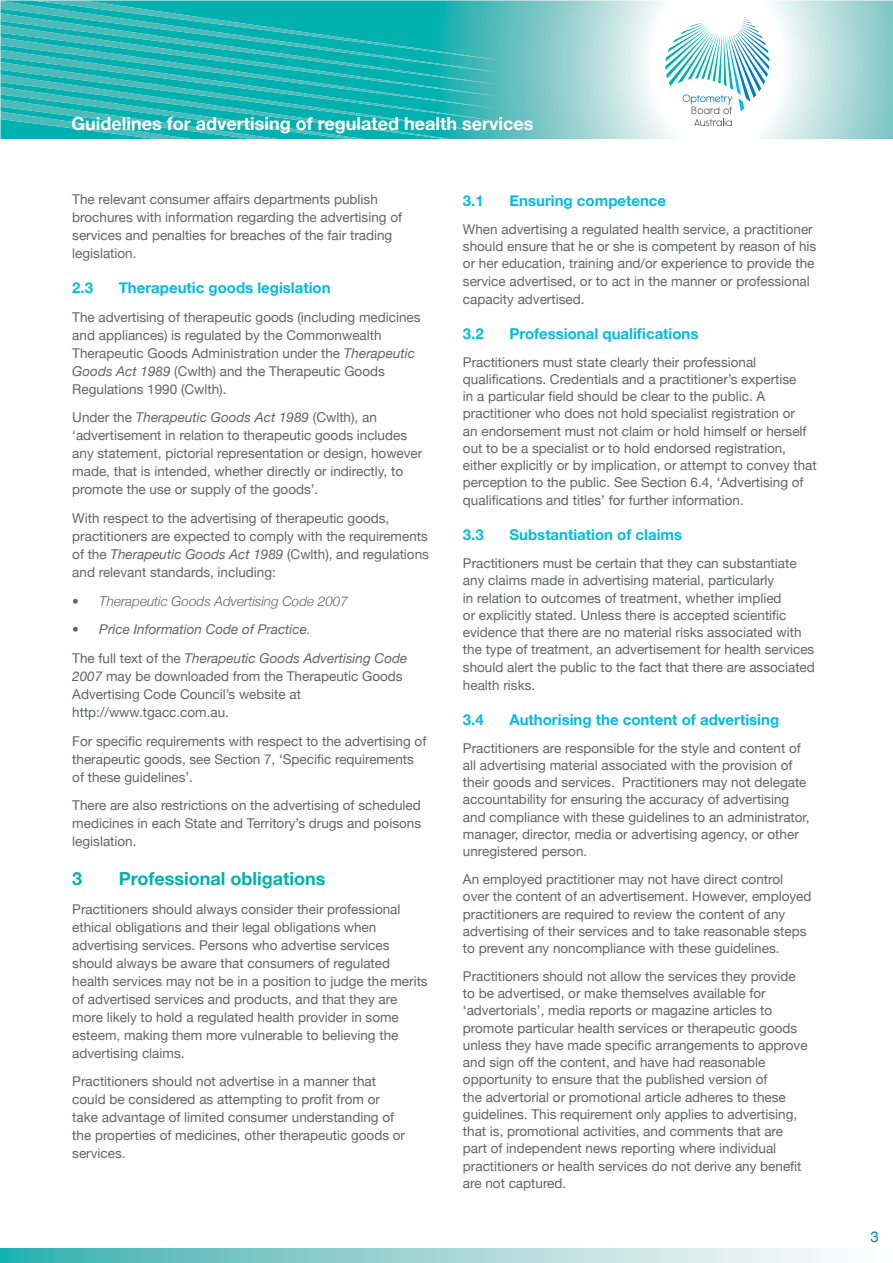
<style>
.page{position:relative;width:893px;height:1263px;background:#fff}
.page>*{position:absolute;margin:0;border:0;box-sizing:border-box;transform-origin:0 0}
.t1{font:700 18px "Helvetica Neue";color:#fff}
.t2{font:700 18px "Helvetica Neue";color:#00b1b0}
.t3{font:700 15px "Helvetica Neue";color:#00bce4}
.t4{font:15px "Helvetica Neue";color:#007dc3}
.t5{font:13.5px/18px "Helvetica Neue";color:#636466}
.t6{font:italic 13.5px/28.7px "Helvetica Neue";color:#636466}
.t7{font:italic 300 13.5px "Helvetica Neue";color:#636466}
.s1{font-style:italic}
.s2{font-weight:300}
.s3{font-style:normal}
</style>
<div class="page">
<svg style="left:503px;top:1px;width:390px;height:138px"></svg>
<svg style="left:1px;top:1px;width:502px;height:138px;background:#21b5b4"></svg>
<svg style="left:1px;top:1249px;width:834px;height:14px;background:#9bd4d4"></svg>
<svg style="left:665px;top:18px;width:104px;height:108px"></svg>
<h1 class="t1" style="left:71px;top:112px;width:463px">Guidelines for advertising of regulated health services</h1>
<p class="t5" style="left:72px;top:190px;width:331px">The relevant consumer affairs departments publish brochures with information regarding the advertising of services and penalties for breaches of the fair trading legislation.</p>
<p class="t3" style="left:72px;top:279px;width:22px">2.3</p>
<p class="t3" style="left:119px;top:279px;width:213px">Therapeutic goods legislation</p>
<p class="t5" style="left:72px;top:308px;width:350px">The advertising of therapeutic goods (including medicines and appliances) is regulated by the Commonwealth Therapeutic Goods Administration under the <span class="s1">Therapeutic Goods Act 1989</span> (Cwlth) and the Therapeutic Goods Regulations 1990 (Cwlth).</p>
<p class="t5" style="left:72px;top:408px;width:352px">Under the <span class="s1">Therapeutic Goods Act 1989</span> (Cwlth), an ‘advertisement in relation to therapeutic goods includes any statement, pictorial representation or design, however made, that is intended, whether directly or indirectly, to promote the use or supply of the goods’.</p>
<p class="t5" style="left:72px;top:509px;width:358px">With respect to the advertising of therapeutic goods, practitioners are expected to comply with the requirements of the <span class="s1">Therapeutic Goods Act 1989</span> (Cwlth), and regulations and relevant standards, including:</p>
<p class="t7" style="left:72px;top:593px;width:277px">• Therapeutic Goods Advertising Code 2007</p>
<p class="t6" style="left:72px;top:615px;width:337px">• Price Information Code of Practice<span class="s2">.<br></span><span class="s3">The full text of the</span> Therapeutic Goods Advertising Code</p>
<p class="t5" style="left:72px;top:667px;width:332px"><span class="s1">2007</span> may be downloaded from the Therapeutic Goods<br>Advertising Code Council’s website at http://www.tgacc.com.au.</p>
<p class="t5" style="left:72px;top:732px;width:356px">For specific requirements with respect to the advertising of therapeutic goods, see Section 7, ‘Specific requirements of these guidelines’.</p>
<p class="t5" style="left:72px;top:796px;width:350px;text-align:justify">There are also restrictions on the advertising of scheduled medicines in each State and Territory’s drugs and poisons legislation.</p>
<h1 class="t2" style="left:72px;top:867px;width:12px">3</h1>
<h1 class="t2" style="left:119px;top:867px;width:208px">Professional obligations</h1>
<p class="t5" style="left:72px;top:900px;width:357px">Practitioners should always consider their professional ethical obligations and their legal obligations when advertising services. Persons who advertise services should always be aware that consumers of regulated health services may not be in a position to judge the merits of advertised services and products, and that they are more likely to hold a regulated health provider in some esteem, making them more vulnerable to believing the advertising claims.</p>
<p class="t5" style="left:72px;top:1072px;width:334px">Practitioners should not advertise in a manner that could be considered as attempting to profit from or take advantage of limited consumer understanding of the properties of medicines, other therapeutic goods or services.</p>
<p class="t3" style="left:463px;top:191px;width:22px">3.1</p>
<p class="t3" style="left:509px;top:191px;width:158px">Ensuring competence</p>
<p class="t5" style="left:463px;top:220px;width:355px;line-height:17.4px">When advertising a regulated health service, a practitioner should ensure that he or she is competent by reason of his or her education, training and/or experience to provide the service advertised, or to act in the manner or professional capacity advertised.</p>
<p class="t3" style="left:463px;top:324px;width:22px">3.2</p>
<p class="t3" style="left:509px;top:324px;width:191px">Professional qualifications</p>
<p class="t5" style="left:463px;top:353px;width:355px;line-height:17.4px">Practitioners must state clearly their professional qualifications. Credentials and a practitioner’s expertise<br>in a particular field should be clear to the public. A practitioner who does not hold specialist registration or<br>an endorsement must not claim or hold himself or herself out to be a specialist or to hold endorsed registration, either explicitly or by implication, or attempt to convey that perception to the public. See Section 6.4, ‘Advertising of qualifications and titles’ for further information.</p>
<p class="t3" style="left:463px;top:526px;width:22px">3.3</p>
<p class="t3" style="left:509px;top:526px;width:174px">Substantiation of claims</p>
<p class="t5" style="left:463px;top:554px;width:353px;line-height:17.4px">Practitioners must be certain that they can substantiate any claims made in advertising material, particularly<br>in relation to outcomes of treatment, whether implied<br>or explicitly stated. Unless there is accepted scientific evidence that there are no material risks associated with the type of treatment, an advertisement for health services should alert the public to the fact that there are associated health risks.</p>
<p class="t3" style="left:463px;top:710px;width:22px">3.4</p>
<p class="t3" style="left:509px;top:710px;width:271px">Authorising the content of advertising</p>
<p class="t5" style="left:463px;top:739px;width:348px;line-height:17.2px">Practitioners are responsible for the style and content of all advertising material associated with the provision of their goods and services. Practitioners may not delegate accountability for ensuring the accuracy of advertising and compliance with these guidelines to an administrator, manager, director, media or advertising agency, or other unregistered person.</p>
<p class="t5" style="left:463px;top:870px;width:350px;line-height:17.2px">An employed practitioner may not have direct control over the content of an advertisement. However, employed practitioners are required to review the content of any advertising of their services and to take reasonable steps to prevent any noncompliance with these guidelines.</p>
<p class="t5" style="left:463px;top:967px;width:346px;line-height:17.2px">Practitioners should not allow the services they provide to be advertised, or make themselves available for ‘advertorials’, media reports or magazine articles to promote particular health services or therapeutic goods unless they have made specific arrangements to approve and sign off the content, and have had reasonable opportunity to ensure that the published version of<br>the advertorial or promotional article adheres to these guidelines. This requirement only applies to advertising, that is, promotional activities, and comments that are part of independent news reporting where individual practitioners or health services do not derive any benefit are not captured.</p>
<p class="t4" style="left:871px;top:1227px;width:10px">3</p>
</div>
